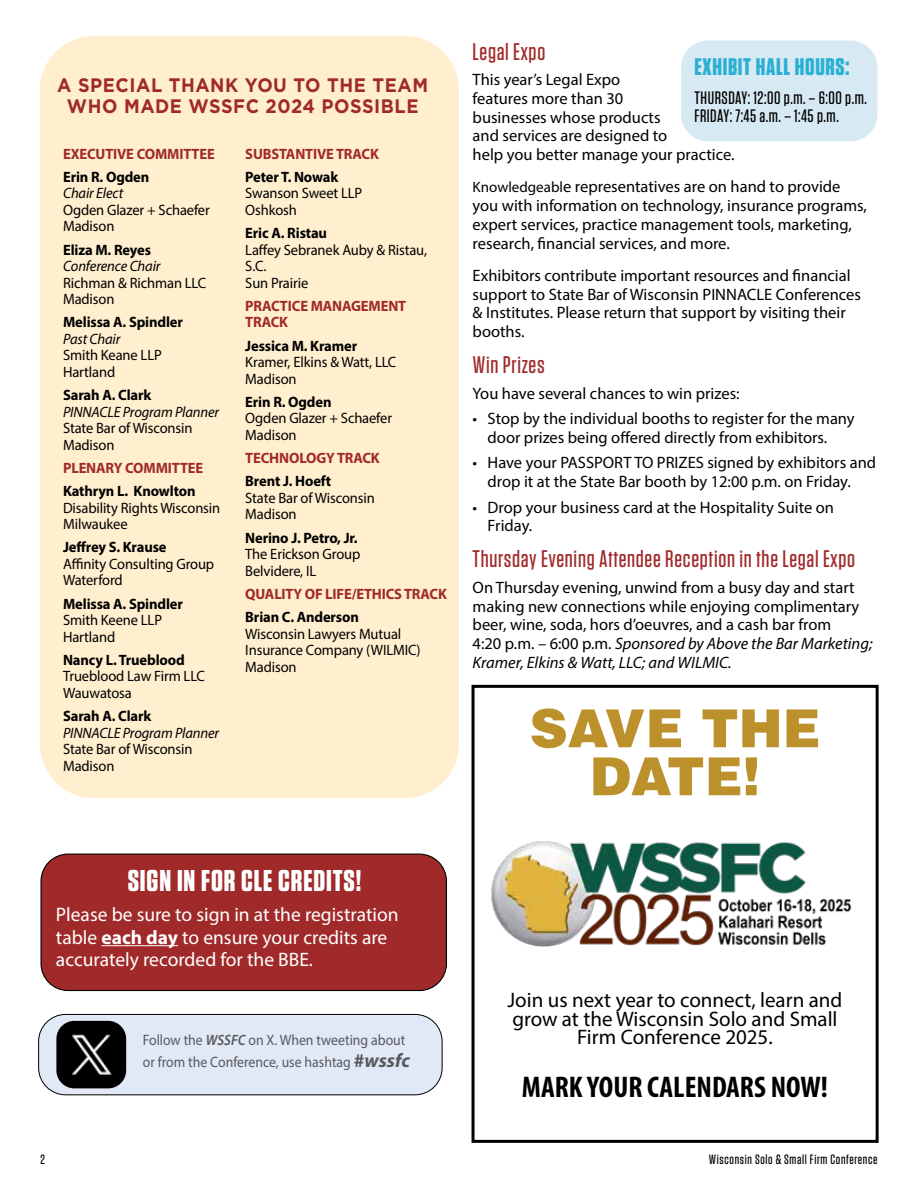
<style>
.page{position:relative;width:918px;height:1188px;background:#fff}
.page>*{position:absolute;margin:0;border:0;box-sizing:border-box;transform-origin:0 0}
.t1{font:900 52.5px/48px "Helvetica LT Std";color:#bc912c;text-align:center}
.t2{font:700 condensed 30px "Myriad Pro";color:#000}
.t3{font:700 30px "Tungsten";letter-spacing:.03em;color:#fff}
.t4{font:500 24px "Tungsten";letter-spacing:.03em;color:#a02a2a}
.t5{font:700 24px "Tungsten";letter-spacing:.03em;color:#2bb0d4}
.t6{font:21px/18.8px "Myriad Pro";color:#000;text-align:center}
.t7{font:19.5px/22.5px "Myriad Pro";color:#fff}
.t8{font:700 19.5px/21px "Gotham";letter-spacing:.03em;color:#a02a2a;text-align:center;scale:.93 1}
.t9{font:500 18px/18px "Tungsten";letter-spacing:.03em;color:#000}
.t10{font:16.5px/18.8px "Myriad Pro";color:#000}
.t11{font:15px/16.5px "Myriad Pro";letter-spacing:-.01em;color:#000}
.t12{font:700 15px "Myriad Pro";letter-spacing:-.01em;color:#000}
.t13{font:700 15px/16.5px "Myriad Pro";letter-spacing:-.01em;color:#a02a2a}
.t14{font:italic 15px "Myriad Pro";letter-spacing:-.01em;color:#000}
.t15{font:15px/22.5px "Myriad Pro";color:#58595b;scale:.92 1}
.t16{font:500 13.5px "Tungsten";letter-spacing:.05em;color:#000}
.s1{font-size:15px}
.s2{font-style:italic}
.s3{font-weight:700}
.s4{font-weight:600;font-style:italic}
.s5{font-weight:700;font-size:19.5px}
.s6{font-weight:700;font-style:italic;font-size:19.5px}
</style>
<div class="page">
<div style="left:40px;top:36px;width:419px;height:762px;background:#ffefcf;border-radius:54px"></div>
<div style="left:41px;top:854px;width:405px;height:137px;background:#a02a2a;border-radius:27px"></div>
<div style="left:40px;top:854px;width:407px;height:137px;border:1px solid #000;border-radius:27px"></div>
<hr style="left:101px;top:945px;width:77px;height:1px;background:#fff">
<div style="left:39px;top:1014px;width:403px;height:81px;background:#e1e8f6;border-radius:27px"></div>
<div style="left:38px;top:1014px;width:404px;height:81px;border:1px solid #000;border-radius:27px"></div>
<img style="left:56px;top:1021px;width:70px;height:67px">
<div style="left:472px;top:685px;width:407px;height:458px;border:3px solid #000"></div>
<img style="left:491px;top:841px;width:361px;height:106px">
<div style="left:681px;top:40px;width:196px;height:101px;background:#d7eaf3;border-radius:27px"></div>
<p class="t8" style="left:57px;top:74px;width:400px">A SPECIAL THANK YOU TO THE TEAM<br>WHO MADE WSSFC 2024 POSSIBLE</p>
<p class="t13" style="left:63px;top:145px;width:153px">EXECUTIVE COMMITTEE</p>
<p class="t12" style="left:63px;top:167px;width:88px">Erin R. Ogden</p>
<p class="t14" style="left:63px;top:184px;width:62px">Chair Elect</p>
<p class="t11" style="left:63px;top:201px;width:148px">Ogden Glazer + Schaefer<br>Madison</p>
<p class="t12" style="left:63px;top:240px;width:90px">Eliza M. Reyes</p>
<p class="t14" style="left:63px;top:257px;width:99px">Conference Chair</p>
<p class="t11" style="left:63px;top:274px;width:145px">Richman &amp; Richman LLC<br>Madison</p>
<p class="t12" style="left:63px;top:312px;width:121px">Melissa A. Spindler</p>
<p class="t14" style="left:63px;top:330px;width:59px">Past Chair</p>
<p class="t11" style="left:63px;top:347px;width:100px">Smith Keane LLP<br>Hartland</p>
<p class="t12" style="left:63px;top:385px;width:90px">Sarah A. Clark</p>
<p class="t14" style="left:63px;top:402px;width:158px">PINNACLE Program Planner</p>
<p class="t11" style="left:63px;top:420px;width:131px">State Bar of Wisconsin<br>Madison</p>
<p class="t13" style="left:63px;top:459px;width:142px">PLENARY COMMITTEE</p>
<p class="t12" style="left:63px;top:481px;width:134px">Kathryn L. Knowlton</p>
<p class="t11" style="left:63px;top:499px;width:159px">Disability Rights Wisconsin<br>Milwaukee</p>
<p class="t12" style="left:63px;top:537px;width:105px">Jeffrey S. Krause</p>
<p class="t11" style="left:63px;top:555px;width:153px">Affinity Consulting Group<br>Waterford</p>
<p class="t12" style="left:63px;top:594px;width:121px">Melissa A. Spindler</p>
<p class="t11" style="left:63px;top:612px;width:101px">Smith Keene LLP<br>Hartland</p>
<p class="t12" style="left:63px;top:650px;width:123px">Nancy L. Trueblood</p>
<p class="t11" style="left:63px;top:668px;width:143px">Trueblood Law Firm LLC<br>Wauwatosa</p>
<p class="t12" style="left:63px;top:706px;width:90px">Sarah A. Clark</p>
<p class="t14" style="left:63px;top:723px;width:158px">PINNACLE Program Planner</p>
<p class="t11" style="left:63px;top:741px;width:131px">State Bar of Wisconsin<br>Madison</p>
<p class="t13" style="left:245px;top:145px;width:135px">SUBSTANTIVE TRACK</p>
<p class="t12" style="left:245px;top:167px;width:95px">Peter T. Nowak</p>
<p class="t11" style="left:245px;top:185px;width:118px">Swanson Sweet LLP<br>Oshkosh</p>
<p class="t12" style="left:245px;top:223px;width:83px">Eric A. Ristau</p>
<p class="t11" style="left:245px;top:241px;width:183px">Laffey Sebranek Auby &amp; Ristau,<br>S.C.<br>Sun Prairie</p>
<p class="t13" style="left:245px;top:297px;width:162px">PRACTICE MANAGEMENT<br>TRACK</p>
<p class="t12" style="left:245px;top:336px;width:113px">Jessica M. Kramer</p>
<p class="t11" style="left:245px;top:354px;width:153px">Kramer, Elkins &amp; Watt, LLC<br>Madison</p>
<p class="t12" style="left:245px;top:392px;width:88px">Erin R. Ogden</p>
<p class="t11" style="left:245px;top:410px;width:148px">Ogden Glazer + Schaefer<br>Madison</p>
<p class="t13" style="left:245px;top:449px;width:136px">TECHNOLOGY TRACK</p>
<p class="t12" style="left:245px;top:471px;width:87px">Brent J. Hoeft</p>
<p class="t11" style="left:245px;top:489px;width:131px">State Bar of Wisconsin<br>Madison</p>
<p class="t12" style="left:245px;top:528px;width:114px">Nerino J. Petro, Jr.</p>
<p class="t11" style="left:245px;top:546px;width:117px">The Erickson Group<br>Belvidere, IL</p>
<p class="t13" style="left:245px;top:585px;width:203px">QUALITY OF LIFE/ETHICS TRACK</p>
<p class="t12" style="left:245px;top:607px;width:115px">Brian C. Anderson</p>
<p class="t11" style="left:245px;top:625px;width:177px">Wisconsin Lawyers Mutual<br>Insurance Company (WILMIC)<br>Madison</p>
<h3 class="t4" style="left:473px;top:39px;width:74px">Legal Expo</h3>
<p class="t10" style="left:473px;top:70px;width:263px">This year’s Legal Expo<br>features more than 30<br>businesses whose products<br>and services are designed to<br>help you better manage your practice.</p>
<p class="t10" style="left:473px;top:177px;width:396px"><span class="s1">Knowledgeabl</span>e representatives are on hand to provide you with information on technology, insurance programs, expert services, practice management tools, marketing, research, financial services, and more.</p>
<p class="t10" style="left:473px;top:266px;width:390px">Exhibitors contribute important resources and financial support to State Bar of Wisconsin PINNACLE Conferences &amp; Institutes. Please return that support by visiting their booths.</p>
<h3 class="t4" style="left:473px;top:352px;width:74px">Win Prizes</h3>
<p class="t10" style="left:473px;top:384px;width:269px">You have several chances to win prizes:</p>
<p class="t10" style="left:488px;top:409px;width:369px;text-indent:-15px">• Stop by the individual booths to register for the many door prizes being offered directly from exhibitors.</p>
<p class="t10" style="left:488px;top:453px;width:390px;text-indent:-15px">• Have your PASSPORT TO PRIZES signed by exhibitors and drop it at the State Bar booth by 12:00 p.m. on Friday.</p>
<p class="t10" style="left:488px;top:497px;width:348px;text-indent:-15px">• Drop your business card at the Hospitality Suite on<br>Friday.</p>
<h3 class="t4" style="left:473px;top:547px;width:384px">Thursday Evening Attendee Reception in the Legal Expo</h3>
<p class="t10" style="left:473px;top:578px;width:401px">On Thursday evening, unwind from a busy day and start making new connections while enjoying complimentary beer, wine, soda, hors d’oeuvres, and a cash bar from<br>4:20 p.m. – 6:00 p.m. <span class="s2">Sponsored by Above the Bar Marketing; Kramer, Elkins &amp; Watt, LLC; and WILMIC.</span></p>
<h3 class="t5" style="left:694px;top:53px;width:156px">EXHIBIT HALL HOURS:</h3>
<p class="t9" style="left:694px;top:89px;width:174px">THURSDAY: 12:00 p.m. – 6:00 p.m.<br>FRIDAY: 7:45 a.m. – 1:45 p.m.</p>
<h1 class="t1" style="left:530px;top:703px;width:292px">SAVE THE<br>DATE!</h1>
<h2 class="t3" style="left:128px;top:864px;width:235px">SIGN IN FOR CLE CREDITS!</h2>
<p class="t7" style="left:56px;top:903px;width:344px">Please be sure to sign in at the registration table <span class="s3">each day</span> to ensure your credits are accurately recorded for the BBE.</p>
<p class="t15" style="left:143px;top:1028px;width:292px">Follow the <span class="s4">WSSFC</span> on X. When tweeting about or from the Conference, use hashtag <span class="s5">#</span><span class="s6">wssfc</span></p>
<p class="t6" style="left:508px;top:990px;width:336px">Join us next year to connect, learn and grow at the Wisconsin Solo and Small<br>Firm Conference 2025.</p>
<h2 class="t2" style="left:522px;top:1068px;width:308px">MARK YOUR CALENDARS NOW!</h2>
<p class="t16" style="left:40px;top:1153px;width:6px">2</p>
<p class="t16" style="left:709px;top:1153px;width:170px">Wisconsin Solo &amp; Small Firm Conference</p>
</div>
